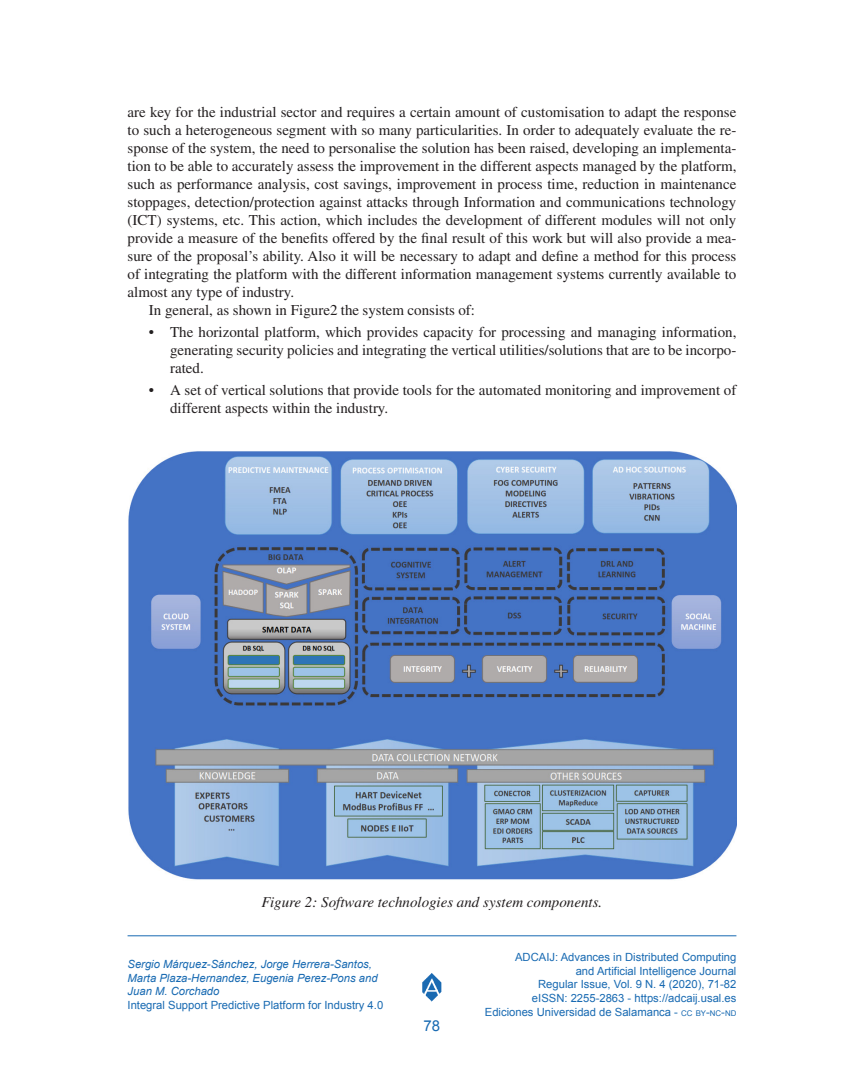
<style>
.page{position:relative;width:864px;height:1080px;background:#fff}
.page>*{position:absolute;margin:0;border:0;box-sizing:border-box;transform-origin:0 0}
.t1{font:15px/18px "Times LT Std";color:#231f20;text-align:justify}
.t2{font:italic 15px "Times LT Std";color:#231f20}
.t3{font:15px "Arial";color:#186ab2}
.t4{font:11.25px/14px "Arial";color:#186ab2;text-align:right}
.t5{font:italic 11.25px/13.5px "Arial";color:#186ab2}
.s1{font-size:7.8px}
.s2{font-style:inherit}
</style>
<div class="page">
<img style="left:422px;top:973px;width:20px;height:29px">
<hr style="left:128px;top:935px;width:608px;height:1px;background:#186ab2">
<img style="left:128px;top:451px;width:608px;height:429px">
<p class="t1" style="left:128px;top:102px;width:610px">are key for the industrial sector and requires a certain amount of customisation to adapt the response</p>
<p class="t1" style="left:128px;top:120px;width:610px">to such a heterogeneous segment with so many particularities. In order to adequately evaluate the re-</p>
<p class="t1" style="left:128px;top:138px;width:610px">sponse of the system, the need to personalise the solution has been raised, developing an implementa-</p>
<p class="t1" style="left:128px;top:156px;width:610px">tion to be able to accurately assess the improvement in the different aspects managed by the platform,</p>
<p class="t1" style="left:128px;top:174px;width:610px">such as performance analysis, cost savings, improvement in process time, reduction in maintenance</p>
<p class="t1" style="left:128px;top:192px;width:610px">stoppages, detection/protection against attacks through Information and communications technology</p>
<p class="t1" style="left:128px;top:210px;width:610px">(ICT) systems, etc. This action, which includes the development of different modules will not only</p>
<p class="t1" style="left:128px;top:228px;width:610px">provide a measure of the benefits offered by the final result of this work but will also provide a mea-</p>
<p class="t1" style="left:128px;top:246px;width:610px">sure of the proposal’s ability. Also it will be necessary to adapt and define a method for this process</p>
<p class="t1" style="left:128px;top:264px;width:610px">of integrating the platform with the different information management systems currently available to</p>
<p class="t1" style="left:128px;top:282px;width:168px">almost any type of industry.</p>
<p class="t1" style="left:149px;top:300px;width:328px">In general, as shown in Figure2 the system consists of:</p>
<p class="t1" style="left:170px;top:323px;width:568px;text-indent:-21px">• The horizontal platform, which provides capacity for processing and managing information, generating security policies and integrating the vertical utilities/solutions that are to be incorpo&shy;rated.</p>
<p class="t1" style="left:170px;top:381px;width:568px;text-indent:-21px">• A set of vertical solutions that provide tools for the automated monitoring and improvement of different aspects within the industry.</p>
<p class="t2" style="left:262px;top:894px;width:342px">Figure 2: Software technologies and system components.</p>
<p class="t5" style="left:128px;top:958px;width:252px">Sergio Márquez-Sánchez, Jorge Herrera-Santos,<br>Marta Plaza-Hernandez, Eugenia Perez-Pons and<br>Juan M. Corchado</p>
<p class="t4" style="left:128px;top:998px;width:257px">Integral Support Predictive Platform for Industry 4.0</p>
<p class="t3" style="left:424px;top:1017px;width:18px">78</p>
<p class="t4" style="left:485px;top:950px;width:253px">ADCAIJ: Advances in Distributed Computing<br>and Artificial Intelligence Journal<br>Regular Issue, Vol. 9 N. 4 (2020), 71-82<br>eISSN: 2255-2863 - https://adcaij.usal.es Ediciones Universidad de Salamanca - <span class="s1">CC BY</span><span class="s2">-</span><span class="s1">NC</span><span class="s2">-</span><span class="s1">ND</span></p>
</div>
